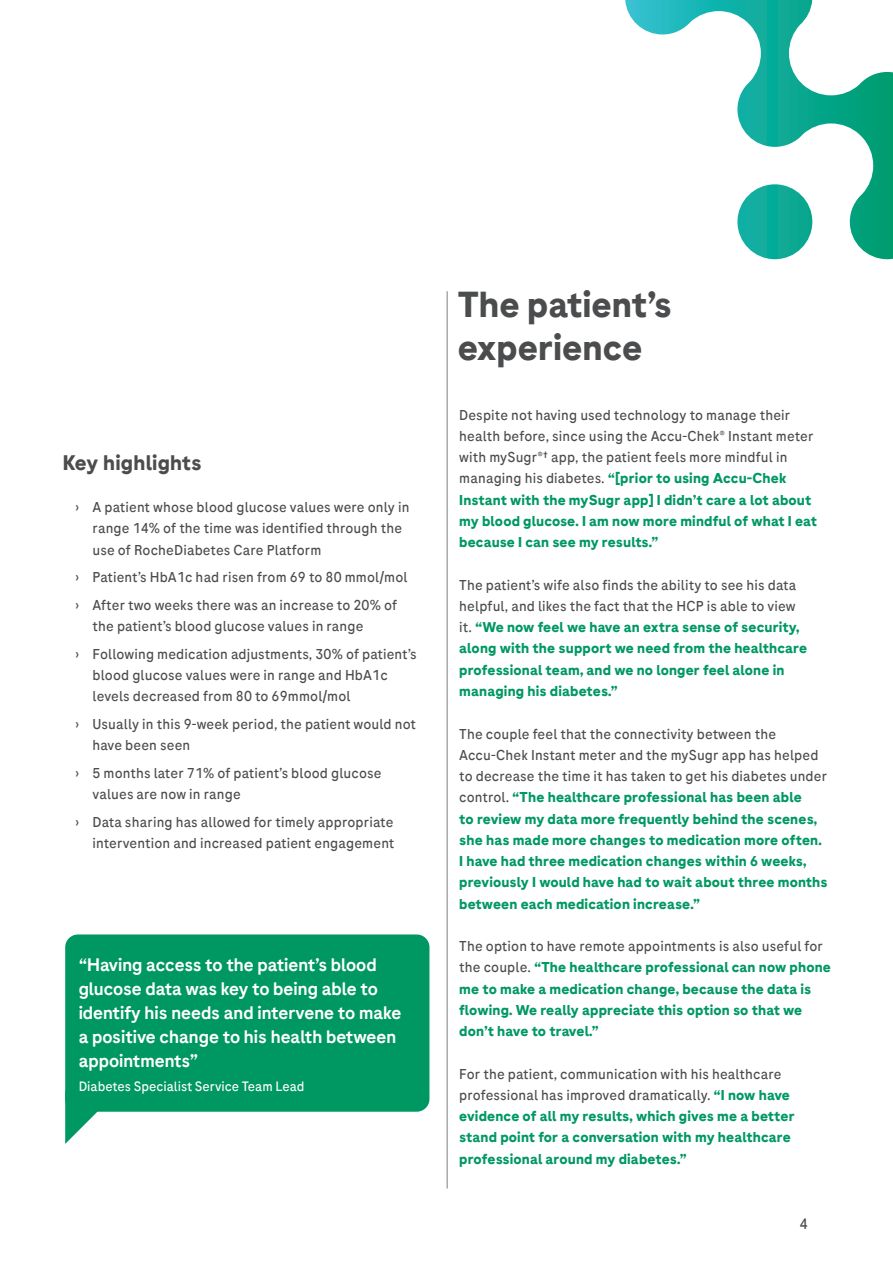
<style>
.page{position:relative;width:893px;height:1263px;background:#fff}
.page>*{position:absolute;margin:0;border:0;box-sizing:border-box;transform-origin:0 0}
.Article_Headline{font:700 36px/42.8px "Roche Sans";color:#4b4c4d}
.Main_Copy{font:700 21px "Roche Sans";letter-spacing:.01em;color:#4b4c4d}
.Copy_Headline_big{font:500 18px/24px "Roche Sans";color:#fff}
.t1{font:15px "Roche Sans";color:#4b4c4d}
.Main_Copy-2{font:700 14.25px/21.3px "Roche Sans";letter-spacing:.01em;color:#009862}
.Main_Copy-3{font:14.25px/21.3px "Roche Sans";letter-spacing:.01em;color:#4b4c4d}
.Copy_Headline_big-2{font:13.5px "Roche Sans";color:#fff}
.s1{font-weight:700;color:#009862}
.s2{font-weight:400;color:#4b4c4d}
</style>
<div class="page">
<div style="left:65px;top:934px;width:364px;height:178px;background:#009862;border-radius:13px"></div>
<svg style="left:65px;top:1090px;width:38px;height:54px"></svg>
<hr style="left:446px;top:291px;width:2px;height:897px;background:#a8a9ad">
<svg style="left:625px;top:0;width:268px;height:259px"></svg>
<p class="Main_Copy" style="left:63px;top:449px;width:140px">Key highlights</p>
<p class="Main_Copy-3" style="left:93px;top:496px;width:318px;text-indent:-17px">› A patient whose blood glucose values were only in range 14% of the time was identified through the use of RocheDiabetes Care Platform</p>
<p class="Main_Copy-3" style="left:76px;top:566px;width:333px">› Patient’s HbA1c had risen from 69 to 80 mmol/mol</p>
<p class="Main_Copy-3" style="left:93px;top:594px;width:306px;text-indent:-17px">› After two weeks there was an increase to 20% of the patient’s blood glucose values in range</p>
<p class="Main_Copy-3" style="left:93px;top:643px;width:326px;text-indent:-17px">› Following medication adjustments, 30% of patient’s blood glucose values were in range and HbA1c levels decreased from 80 to 69mmol/mol</p>
<p class="Main_Copy-3" style="left:93px;top:713px;width:325px;text-indent:-17px">› Usually in this 9-week period, the patient would not have been seen</p>
<p class="Main_Copy-3" style="left:93px;top:762px;width:290px;text-indent:-17px">› 5 months later 71% of patient’s blood glucose values are now in range</p>
<p class="Main_Copy-3" style="left:76px;top:811px;width:320px;text-align:right">› Data sharing has allowed for timely appropriate intervention and increased patient engagement</p>
<p class="Copy_Headline_big" style="left:79px;top:953px;width:324px">“Having access to the patient’s blood glucose data was key to being able to identify his needs and intervene to make a positive change to his health between appointments”</p>
<p class="Copy_Headline_big-2" style="left:79px;top:1078px;width:227px">Diabetes Specialist Service Team Lead</p>
<p class="Article_Headline" style="left:458px;top:283px;width:215px">The patient’s experience</p>
<p class="Main_Copy-3" style="left:459px;top:404px;width:359px">Despite not having used technology to manage their health before, since using the Accu-Chek® Instant meter with mySugr®† app, the patient feels more mindful in managing his diabetes. <span class="s1">“[prior to using Accu-Chek Instant with the mySugr app] I didn’t care a lot about my blood glucose. I am now more mindful of what I eat because I can see my results.”</span></p>
<p class="Main_Copy-2" style="left:459px;top:574px;width:349px"><span class="s2">The patient’s wife also finds the ability to see his data helpful, and likes the fact that the HCP is able to view it.</span> “We now feel we have an extra sense of security, along with the support we need from the healthcare professional team, and we no longer feel alone in managing his diabetes.”</p>
<p class="Main_Copy-2" style="left:459px;top:723px;width:370px"><span class="s2">The couple feel that the connectivity between the Accu-Chek Instant meter and the mySugr app has helped to decrease the time it has taken to get his diabetes under control.</span> “The healthcare professional has been able<br>to review my data more frequently behind the scenes, she has made more changes to medication more often.<br>I have had three medication changes within 6 weeks, previously I would have had to wait about three months between each medication increase.”</p>
<p class="Main_Copy-2" style="left:459px;top:935px;width:373px"><span class="s2">The option to have remote appointments is also useful for the couple.</span> “The healthcare professional can now phone me to make a medication change, because the data is flowing. We really appreciate this option so that we don’t have to travel.”</p>
<p class="Main_Copy-2" style="left:459px;top:1063px;width:337px"><span class="s2">For the patient, communication with his healthcare professional has improved dramatically.</span> “I now have evidence of all my results, which gives me a better stand point for a conversation with my healthcare professional around my diabetes.”</p>
<p class="t1" style="left:799px;top:1214px;width:10px">4</p>
</div>
